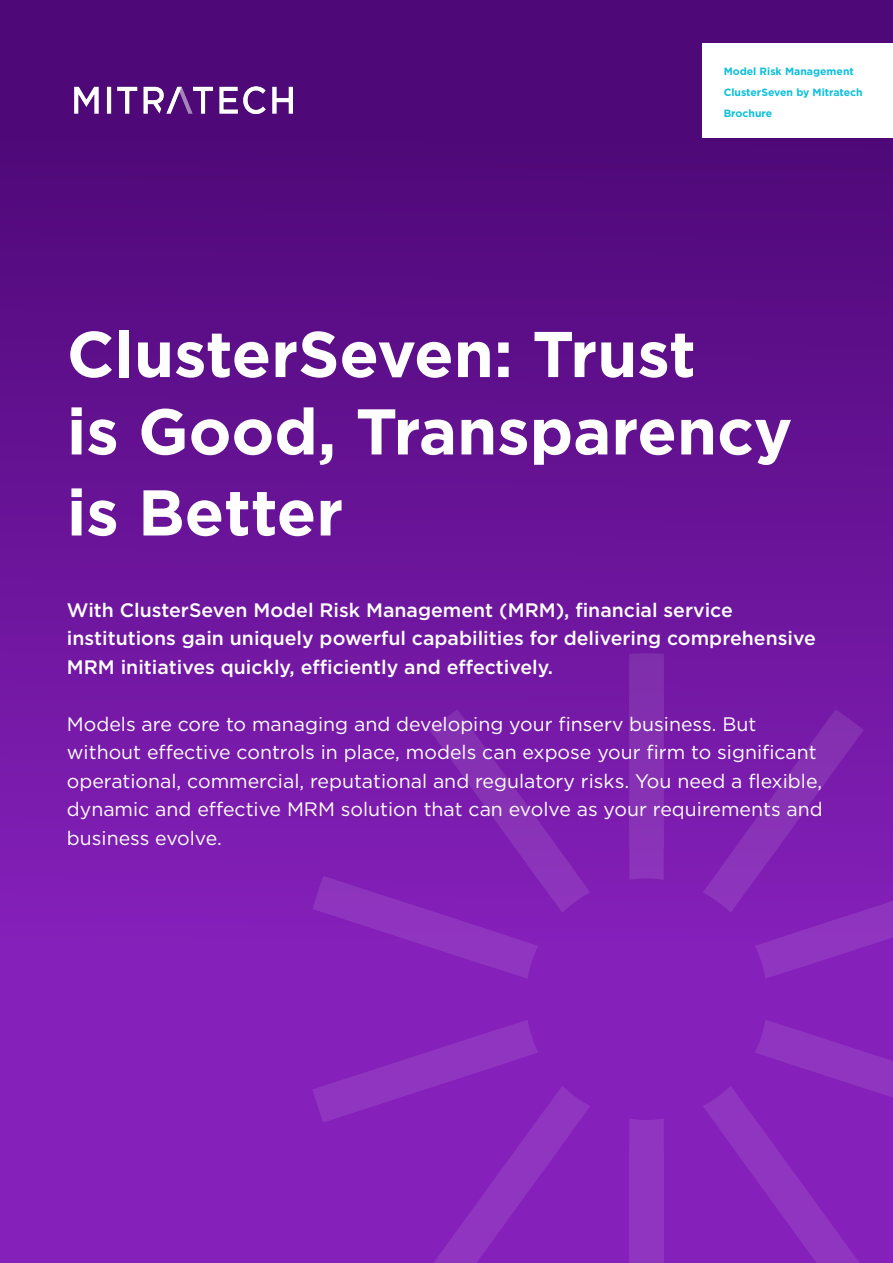
<style>
.page{position:relative;width:893px;height:1263px;background:#fff}
.page>*{position:absolute;margin:0;border:0;box-sizing:border-box;transform-origin:0 0}
.t1{font:700 64.5px/79.2px "Gotham HTF";color:#fff}
.t2{font:19.5px/28.5px "Gotham HTF";color:#fff}
.t3{font:500 19.5px/28.5px "Gotham HTF";color:#fff}
.t4{font:700 10.5px/21px "Gotham HTF";color:#0dc0dc}
</style>
<div class="page">
<img style="left:0;top:0;width:893px;height:1263px">
<img style="left:74px;top:87px;width:218px;height:26px">
<div style="left:702px;top:44px;width:191px;height:94px;background:#fff"></div>
<div style="left:629px;top:653px;width:35px;height:227px;background:#8630b3"></div>
<svg style="left:703px;top:710px;width:190px;height:269px;background:#8022b2"></svg>
<svg style="left:703px;top:1020px;width:190px;height:243px;background:#8725bb"></svg>
<div style="left:629px;top:1118px;width:35px;height:145px;background:#9035c0"></div>
<svg style="left:313px;top:1020px;width:277px;height:243px;background:#8724bb"></svg>
<svg style="left:313px;top:710px;width:277px;height:269px;background:#8021b2"></svg>
<p class="t4" style="left:724px;top:61px;width:141px">Model Risk Management<br>ClusterSeven by Mitratech<br>Brochure</p>
<h1 class="t1" style="left:67px;top:313px;width:727px">ClusterSeven: Trust<br>is Good, Transparency is Better</h1>
<p class="t3" style="left:67px;top:595px;width:751px">With ClusterSeven Model Risk Management (MRM), financial service institutions gain uniquely powerful capabilities for delivering comprehensive<br>MRM initiatives quickly, efficiently and effectively.</p>
<p class="t2" style="left:67px;top:709px;width:757px">Models are core to managing and developing your finserv business. But without effective controls in place, models can expose your firm to significant operational, commercial, reputational and regulatory risks. You need a flexible, dynamic and effective MRM solution that can evolve as your requirements and business evolve.</p>
</div>
